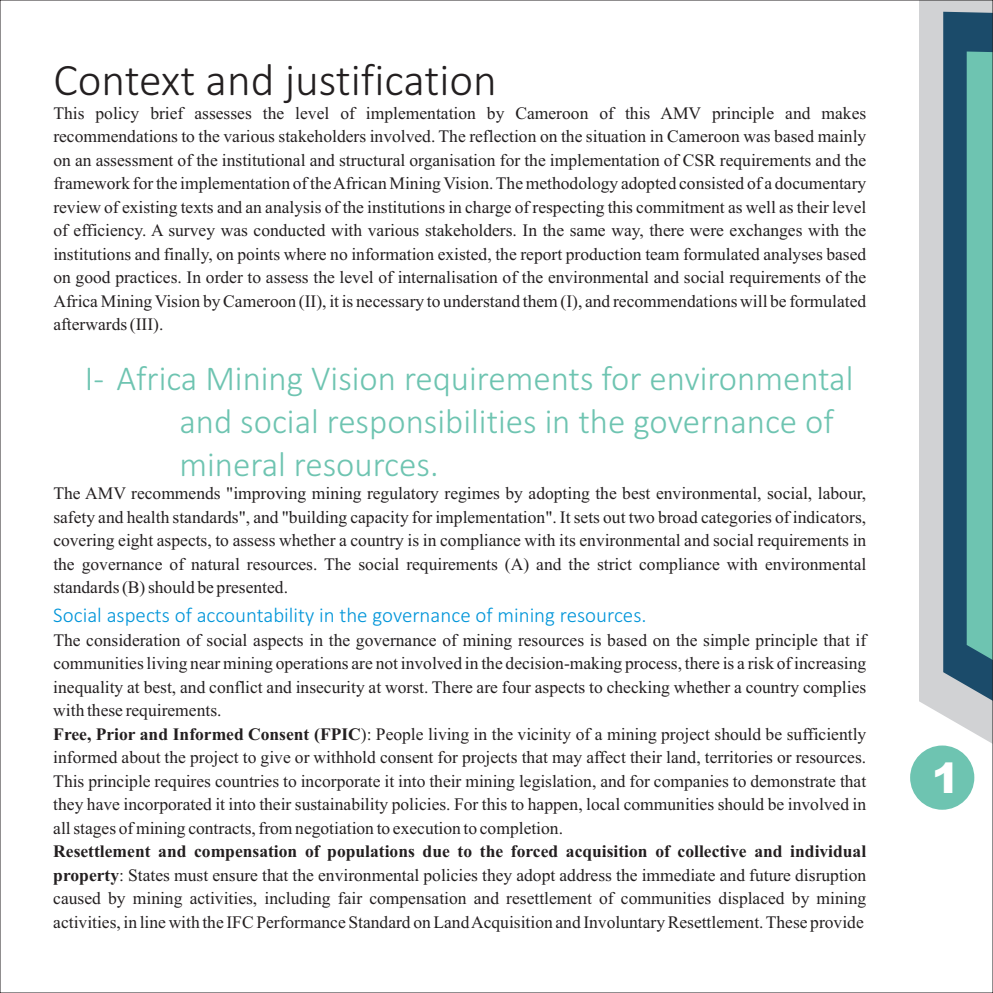
<style>
.page{position:relative;width:993px;height:993px;background:#fff}
.page>*{position:absolute;margin:0;border:0;box-sizing:border-box;transform-origin:0 0}
.t1{font:300 45.5px "Calibri";color:#231f20}
.t2{font:900 42px "Arial";color:#fff}
.t3{font:300 35px/42.7px "Calibri";color:#6ec4b1}
.t4{font:300 21px "Calibri";color:#0095d9}
.t5{font:17.5px/23.4px "Times New Roman";color:#231f20;text-align:justify}
.s1{font-weight:700}
</style>
<div class="page">
<svg style="left:909px;top:745px;width:64px;height:64px"></svg>
<svg style="left:918px;top:2px;width:72px;height:808px;background:#cdd5d5"></svg>
<svg style="left:942px;top:12px;width:48px;height:783px;background:#599198"></svg>
<h1 class="t1" style="left:53px;top:61px;width:445px">Context and justification</h1>
<p class="t5" style="left:53px;top:103px;width:814px">This policy brief assesses the level of implementation by Cameroon of this AMV principle and makes recommendations to the various stakeholders involved. The reflection on the situation in Cameroon was based mainly on an assessment of the institutional and structural organisation for the implementation of CSR requirements and the framework for the implementation of the African Mining Vision. The methodology adopted consisted of a documentary review of existing texts and an analysis of the institutions in charge of respecting this commitment as well as their level of efficiency. A survey was conducted with various stakeholders. In the same way, there were exchanges with the institutions and finally, on points where no information existed, the report production team formulated analyses based on good practices. In order to assess the level of internalisation of the environmental and social requirements of the Africa Mining Vision by Cameroon (II), it is necessary to understand them (I), and recommendations will be formulated afterwards (III).</p>
<h3 class="t3" style="left:179px;top:360px;width:675px;text-indent:-94px">I- Africa Mining Vision requirements for environmental and social responsibilities in the governance of mineral resources.</h3>
<p class="t5" style="left:53px;top:483px;width:814px">The AMV recommends "improving mining regulatory regimes by adopting the best environmental, social, labour, safety and health standards", and "building capacity for implementation". It sets out two broad categories of indicators, covering eight aspects, to assess whether a country is in compliance with its environmental and social requirements in the governance of natural resources. The social requirements (A) and the strict compliance with environmental standards (B) should be presented.</p>
<p class="t5" style="left:53px;top:629px;width:814px;text-align:left">The consideration of social aspects in the governance of mining resources is based on the simple principle that if communities living near mining operations are not involved in the decision-making process, there is a risk of increasing inequality at best, and conflict and insecurity at worst. There are four aspects to checking whether a country complies with these requirements.<br><span class="s1">Free, Prior and Informed Consent (FPIC</span>): People living in the vicinity of a mining project should be sufficiently informed about the project to give or withhold consent for projects that may affect their land, territories or resources.<br>This principle requires countries to incorporate it into their mining legislation, and for companies to demonstrate that they have incorporated it into their sustainability policies. For this to happen, local communities should be involved in all stages of mining contracts, from negotiation to execution to completion.</p>
<p class="t5" style="left:53px;top:841px;width:814px"><span class="s1">Resettlement and compensation of populations due to the forced acquisition of collective and individual property</span>: States must ensure that the environmental policies they adopt address the immediate and future disruption caused by mining activities, including fair compensation and resettlement of communities displaced by mining activities, in line with the IFC Performance Standard on Land Acquisition and Involuntary Resettlement. These provide</p>
<p class="t4" style="left:53px;top:606px;width:594px">Social aspects of accountability in the governance of mining resources.</p>
<h2 class="t2" style="left:931px;top:762px;width:30px">1</h2>
</div>
